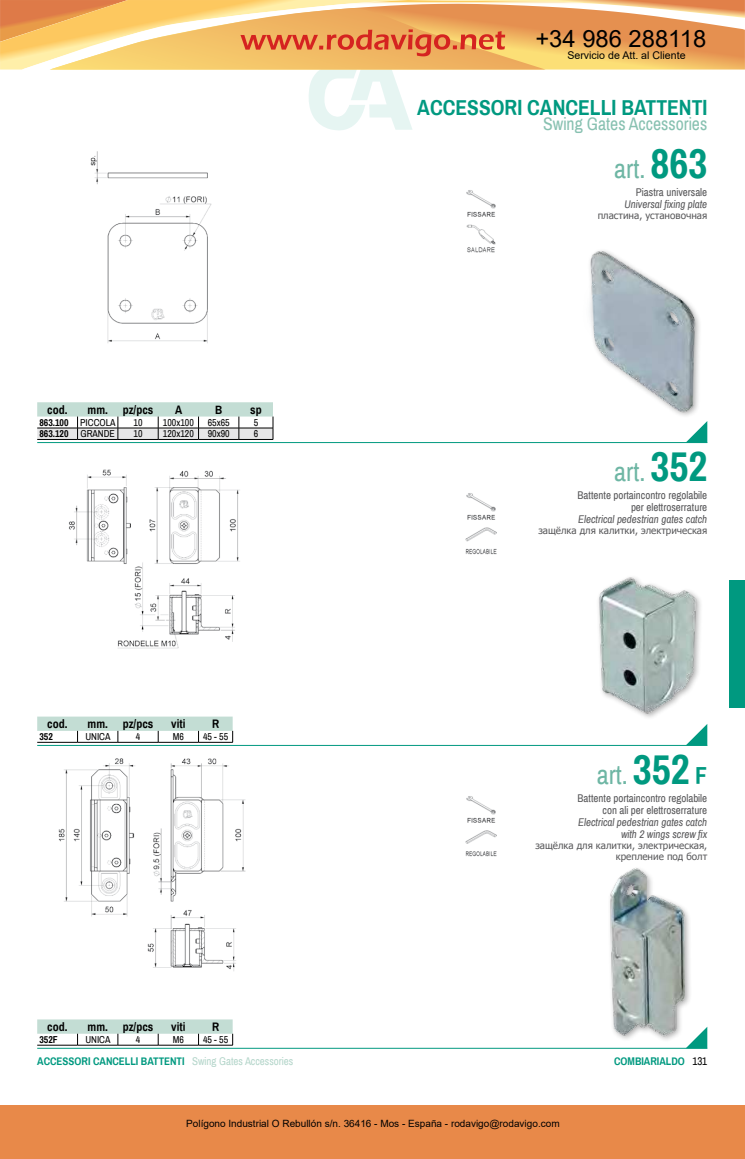
<style>
.page{position:relative;width:745px;height:1159px;background:#fff}
.page>*{position:absolute;margin:0;border:0;box-sizing:border-box;transform-origin:0 0}
.t1{font:26.25px "Archivo Narrow";color:#6eb6a4}
.t2{font:23.75px "Arial";color:#000}
.t3{font:700 21.5px "Archivo Narrow";color:#009980}
.t4{font:17.75px "Archivo Narrow";color:#88c1b1}
.t5{font:700 12px "Archivo Narrow";color:#000}
.t6{font:10.88px/12px "Archivo Narrow";color:#58585a;text-align:right}
.t7{font:italic 10.88px/12px "Archivo Narrow";color:#58585a;text-align:right}
.t8{font:700 10.88px "Archivo Narrow";color:#009980}
.t9{font:10.62px "Arial";color:#000}
.t10{font:10px "Arial";color:#000}
.t11{font:9.88px/10.9px "Tahoma";color:#58585a;text-align:right}
.t12{font:9.88px "Archivo Narrow";color:#000}
.t13{font:700 9.88px "Archivo Narrow";color:#000}
.s1{font-weight:700;font-size:41.5px;color:#009980}
.s2{font-weight:400}
.s3{font-weight:700;font-size:24px;color:#009980}
.s4{font-weight:400;color:#b5d6cb}
.s5{font-weight:400;color:#000}
</style>
<div class="page">
<img style="left:58px;top:758px;width:188px;height:213px">
<img style="left:69px;top:469px;width:171px;height:180px">
<img style="left:590px;top:250px;width:118px;height:181px">
<img style="left:547px;top:577px;width:161px;height:169px">
<img style="left:90px;top:151px;width:122px;height:192px">
<hr style="left:37px;top:745px;width:670px;height:1px;background:#009980">
<svg style="left:685px;top:724px;width:22px;height:21px"></svg>
<hr style="left:37px;top:1048px;width:670px;height:1px;background:#009980">
<hr style="left:37px;top:442px;width:670px;height:1px;background:#009980">
<svg style="left:685px;top:421px;width:22px;height:22px"></svg>
<svg style="left:37px;top:402px;width:236px;height:37px"></svg>
<hr style="left:37px;top:439px;width:40px;height:1px;background:#000">
<hr style="left:77px;top:439px;width:41px;height:1px;background:#000">
<hr style="left:118px;top:439px;width:40px;height:1px;background:#000">
<hr style="left:158px;top:439px;width:40px;height:1px;background:#000">
<hr style="left:198px;top:439px;width:41px;height:1px;background:#000">
<hr style="left:239px;top:439px;width:34px;height:1px;background:#000">
<img style="left:466px;top:190px;width:29px;height:27px">
<img style="left:466px;top:224px;width:29px;height:29px">
<div style="left:728px;top:580px;width:16px;height:128px;background:#009980"></div>
<svg style="left:37px;top:716px;width:196px;height:26px"></svg>
<hr style="left:37px;top:742px;width:40px;height:1px;background:#000">
<hr style="left:77px;top:742px;width:41px;height:1px;background:#000">
<hr style="left:118px;top:742px;width:40px;height:1px;background:#000">
<hr style="left:158px;top:742px;width:40px;height:1px;background:#000">
<hr style="left:198px;top:742px;width:35px;height:1px;background:#000">
<img style="left:466px;top:493px;width:29px;height:27px">
<img style="left:465px;top:527px;width:30px;height:28px">
<img style="left:545px;top:868px;width:163px;height:181px">
<svg style="left:37px;top:1019px;width:196px;height:26px"></svg>
<hr style="left:37px;top:1045px;width:40px;height:1px;background:#000">
<hr style="left:77px;top:1045px;width:41px;height:1px;background:#000">
<hr style="left:118px;top:1045px;width:40px;height:1px;background:#000">
<hr style="left:158px;top:1045px;width:40px;height:1px;background:#000">
<hr style="left:198px;top:1045px;width:35px;height:1px;background:#000">
<img style="left:466px;top:796px;width:29px;height:27px">
<img style="left:465px;top:830px;width:30px;height:27px">
<div style="left:0;top:1105px;width:744px;height:54px;background:#e88949"></div>
<svg style="left:0;top:0;width:744px;height:131px"></svg>
<h2 class="t2" style="left:535px;top:22px;width:172px">+34 986 288118</h2>
<p class="t9" style="left:567px;top:48px;width:120px">Servicio de Att. al Cliente</p>
<h3 class="t3" style="left:417px;top:96px;width:291px">ACCESSORI CANCELLI BATTENTI</h3>
<h3 class="t4" style="left:543px;top:113px;width:165px">Swing Gates Accessories</h3>
<h1 class="t1" style="left:614px;top:153px;width:94px">art. <span class="s1">863</span></h1>
<p class="t5" style="left:47px;top:403px;width:22px">cod.</p>
<p class="t5" style="left:87px;top:403px;width:67px">mm. pz/pcs</p>
<p class="t5" style="left:175px;top:403px;width:9px">A</p>
<p class="t5" style="left:215px;top:403px;width:9px">B</p>
<p class="t5" style="left:250px;top:403px;width:13px">sp</p>
<p class="t13" style="left:39px;top:417px;width:78px">863.100 <span class="s2">PICCOLA</span></p>
<p class="t12" style="left:133px;top:416px;width:10px">10</p>
<p class="t12" style="left:163px;top:416px;width:32px">100x100</p>
<p class="t12" style="left:207px;top:416px;width:23px">65x65</p>
<p class="t12" style="left:253px;top:416px;width:6px">5</p>
<p class="t13" style="left:39px;top:428px;width:77px">863.120 <span class="s2">GRANDE</span></p>
<p class="t12" style="left:133px;top:428px;width:10px">10</p>
<p class="t12" style="left:163px;top:428px;width:32px">120x120</p>
<p class="t12" style="left:207px;top:428px;width:23px">90x90</p>
<p class="t12" style="left:253px;top:428px;width:6px">6</p>
<p class="t5" style="left:47px;top:717px;width:22px">cod.</p>
<p class="t5" style="left:87px;top:717px;width:67px">mm. pz/pcs</p>
<p class="t5" style="left:171px;top:717px;width:16px">viti</p>
<p class="t5" style="left:212px;top:717px;width:9px">R</p>
<p class="t13" style="left:39px;top:731px;width:15px">352</p>
<p class="t12" style="left:85px;top:730px;width:27px">UNICA</p>
<p class="t12" style="left:136px;top:730px;width:6px">4</p>
<p class="t12" style="left:173px;top:730px;width:13px">M6</p>
<p class="t12" style="left:203px;top:730px;width:27px">45 - 55</p>
<p class="t5" style="left:47px;top:1020px;width:22px">cod.</p>
<p class="t5" style="left:87px;top:1020px;width:67px">mm. pz/pcs</p>
<p class="t5" style="left:171px;top:1020px;width:16px">viti</p>
<p class="t5" style="left:212px;top:1020px;width:9px">R</p>
<p class="t13" style="left:39px;top:1034px;width:20px">352F</p>
<p class="t12" style="left:85px;top:1033px;width:27px">UNICA</p>
<p class="t12" style="left:136px;top:1033px;width:6px">4</p>
<p class="t12" style="left:173px;top:1033px;width:13px">M6</p>
<p class="t12" style="left:203px;top:1033px;width:27px">45 - 55</p>
<p class="t6" style="left:635px;top:186px;width:73px">Piastra universale</p>
<p class="t7" style="left:624px;top:198px;width:84px">Universal fixing plate</p>
<p class="t11" style="left:597px;top:209px;width:111px">пластина, установочная</p>
<h1 class="t1" style="left:614px;top:456px;width:94px">art. <span class="s1">352</span></h1>
<p class="t6" style="left:577px;top:489px;width:131px">Battente portaincontro regolabile per elettroserrature</p>
<p class="t7" style="left:577px;top:514px;width:131px">Electrical pedestrian gates catch</p>
<p class="t11" style="left:538px;top:524px;width:170px">защёлка для калитки, электрическая</p>
<h1 class="t1" style="left:596px;top:759px;width:112px">art. <span class="s1">352</span> <span class="s3">F</span></h1>
<p class="t6" style="left:577px;top:792px;width:131px">Battente portaincontro regolabile con ali per elettroserrature</p>
<p class="t7" style="left:577px;top:816px;width:131px">Electrical pedestrian gates catch with 2 wings screw fix</p>
<p class="t11" style="left:535px;top:839px;width:173px">защёлка для калитки, электрическая, крепление под болт</p>
<p class="t8" style="left:37px;top:1055px;width:257px">ACCESSORI CANCELLI BATTENTI <span class="s4">Swing Gates Accessories</span></p>
<p class="t8" style="left:613px;top:1055px;width:95px">COMBIARIALDO <span class="s5">131</span></p>
<p class="t10" style="left:186px;top:1117px;width:375px">Polígono Industrial O Rebullón s/n. 36416 - Mos - España - rodavigo@rodavigo.com</p>
</div>
